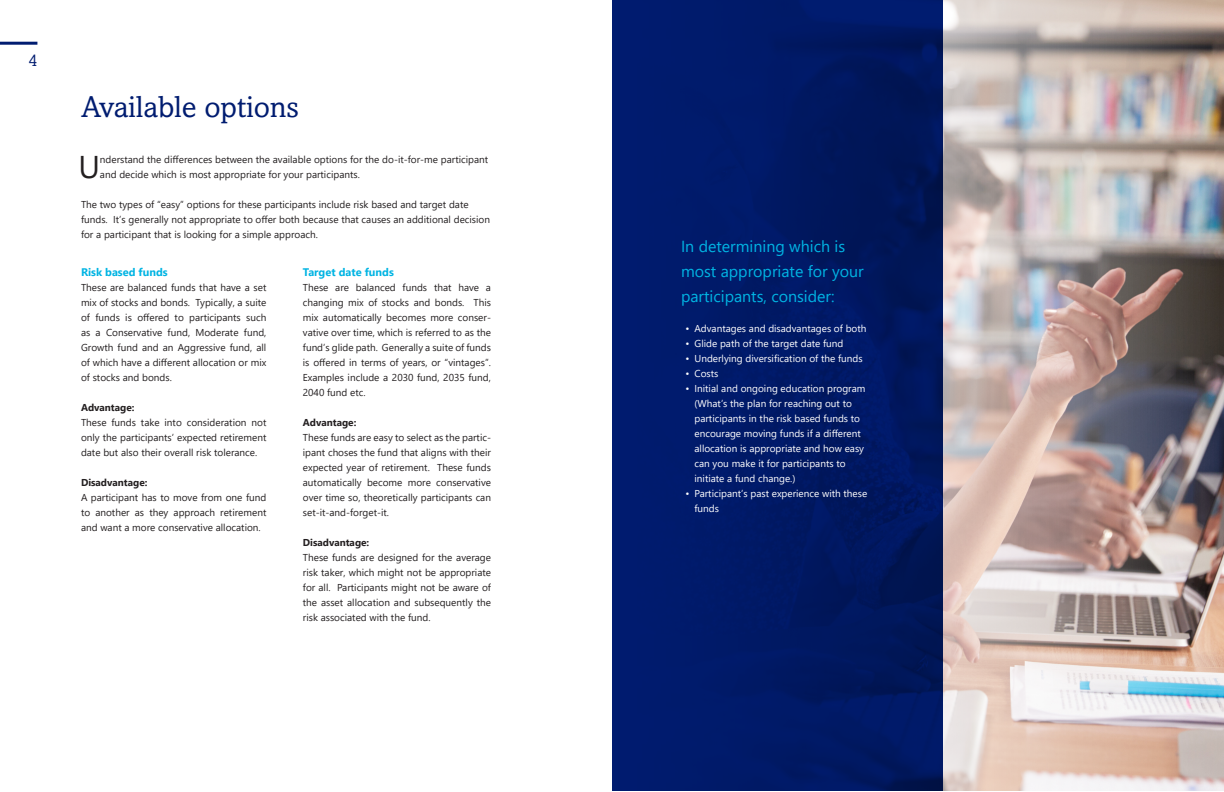
<style>
.page{position:relative;width:1224px;height:792px;background:#fff}
.page>*{position:absolute;margin:0;border:0;box-sizing:border-box;transform-origin:0 0}
.t1{font:31.4px "Segoe UI";color:#231f20}
.Heading{font:30px "Amasis MTW1 G";color:#001c70}
.t2{font:17px "Amasis MTW1 G";color:#001c70}
.t3{font:16px/25px "Segoe UI";color:#00b4e3}
.t4{font:700 11px "Segoe UI";color:#00b4e3}
.t5{font:10px/15px "Segoe UI";color:#231f20;text-align:justify}
.t6{font:10px/15px "Segoe UI";color:#fff}
.t7{font:700 10px "Segoe UI";color:#231f20}
</style>
<div class="page">
<hr style="left:0;top:42px;width:37px;height:3px;background:#001c70">
<img style="left:943px;top:0;width:280px;height:791px">
<svg style="left:612px;top:0;width:331px;height:791px;fill:#001a68"></svg>
<h3 class="t2" style="left:29px;top:50px;width:10px">4</h3>
<p class="Heading" style="left:81px;top:89px;width:220px">Available options</p>
<p class="t1" style="left:78px;top:137px;width:23px">U</p>
<p class="t5" style="left:100px;top:151px;width:390px">nderstand the differences between the available options for the do-it-for-me participant and decide which is most appropriate for your participants.</p>
<p class="t5" style="left:81px;top:196px;width:411px;text-align:left">The two types of “easy” options for these participants include risk based and target date funds. It’s generally not appropriate to offer both because that causes an additional decision for a participant that is looking for a simple approach.</p>
<p class="t4" style="left:303px;top:261px;width:92px">Target date funds</p>
<p class="t5" style="left:303px;top:279px;width:190px">These are balanced funds that have a changing mix of stocks and bonds. This mix automatically becomes more conser&shy;vative over time, which is referred to as the fund’s glide path. Generally a suite of funds is offered in terms of years, or “vintages”.<br>Examples include a 2030 fund, 2035 fund, 2040 fund etc.</p>
<p class="t7" style="left:303px;top:413px;width:55px">Advantage:</p>
<p class="t5" style="left:303px;top:429px;width:190px">These funds are easy to select as the partic&shy;ipant choses the fund that aligns with their expected year of retirement. These funds automatically become more conservative over time so, theoretically participants can set-it-and-forget-it.</p>
<p class="t7" style="left:303px;top:533px;width:68px">Disadvantage:</p>
<p class="t5" style="left:303px;top:549px;width:190px">These funds are designed for the average risk taker, which might not be appropriate for all. Participants might not be aware of the asset allocation and subsequently the risk associated with the fund.</p>
<p class="t4" style="left:81px;top:261px;width:88px">Risk based funds</p>
<p class="t5" style="left:81px;top:279px;width:187px">These are balanced funds that have a set mix of stocks and bonds. Typically, a suite of funds is offered to participants such as a Conservative fund, Moderate fund, Growth fund and an Aggressive fund, all of which have a different allocation or mix of stocks and bonds.</p>
<p class="t7" style="left:81px;top:398px;width:55px">Advantage:</p>
<p class="t5" style="left:81px;top:414px;width:187px">These funds take into consideration not only the participants’ expected retirement date but also their overall risk tolerance.</p>
<p class="t7" style="left:81px;top:473px;width:68px">Disadvantage:</p>
<p class="t5" style="left:81px;top:489px;width:187px">A participant has to move from one fund to another as they approach retirement and want a more conservative allocation.</p>
<p class="t3" style="left:681px;top:233px;width:184px">In determining which is most appropriate for your participants, consider:</p>
<p class="t6" style="left:686px;top:320px;width:183px">• Advantages and disadvantages of both</p>
<p class="t6" style="left:686px;top:335px;width:159px">• Glide path of the target date fund</p>
<p class="t6" style="left:686px;top:350px;width:179px">• Underlying diversification of the funds</p>
<p class="t6" style="left:686px;top:365px;width:34px">• Costs</p>
<p class="t6" style="left:694px;top:380px;width:173px;text-indent:-9px">• Initial and ongoing education program (What’s the plan for reaching out to participants in the risk based funds to encourage moving funds if a different allocation is appropriate and how easy can you make it for participants to initiate a fund change.)</p>
<p class="t6" style="left:694px;top:485px;width:174px;text-indent:-9px">• Participant’s past experience with these funds</p>
</div>
